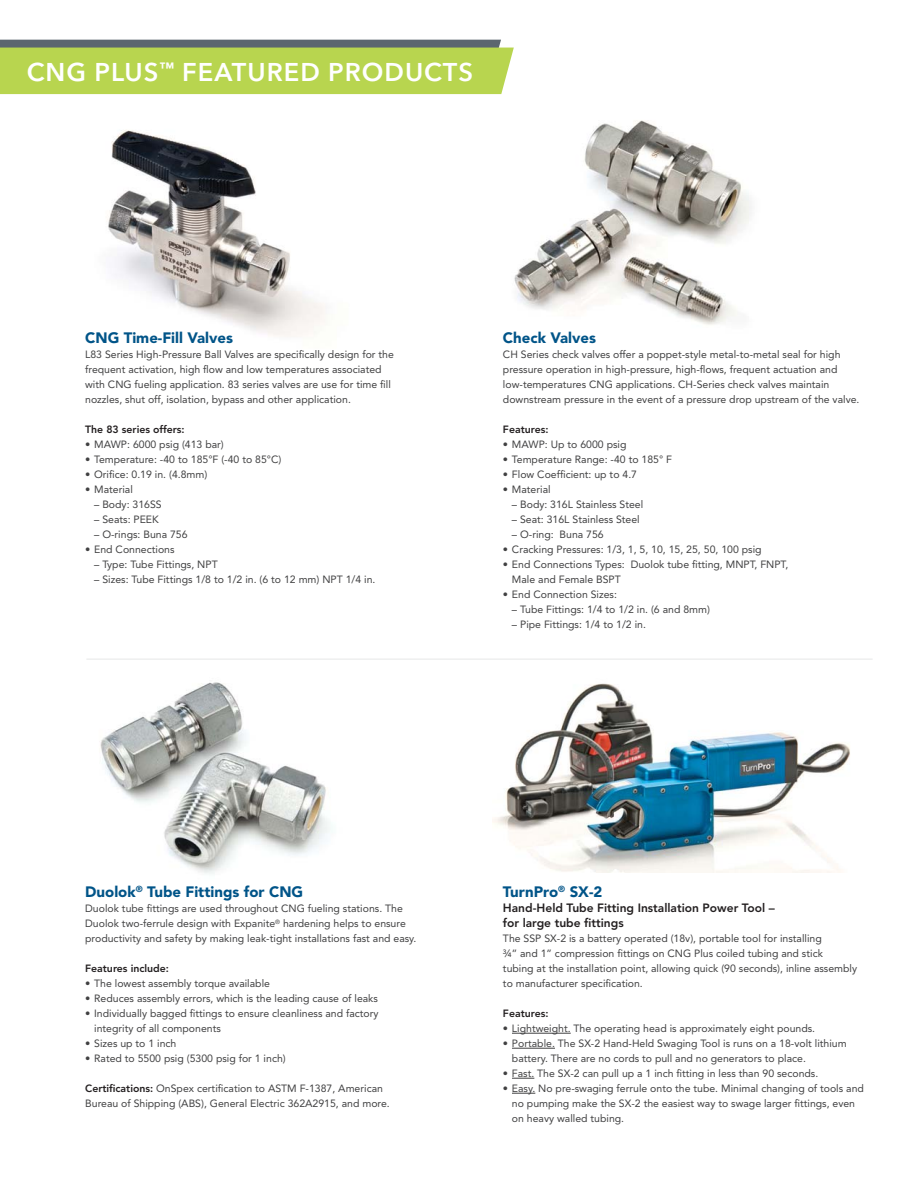
<style>
.page{position:relative;width:918px;height:1188px;background:#fff}
.page>*{position:absolute;margin:0;border:0;box-sizing:border-box;transform-origin:0 0}
.t1{font:600 25.5px "Avenir Next";letter-spacing:.04em;color:#fff}
.t2{font:900 15px "Avenir";color:#005488}
.t3{font:800 12px/15px "Avenir";color:#231f20}
.t4{font:10.5px/15px "Avenir";color:#404041}
.t5{font:800 10.5px "Avenir";color:#231f20}
.s1{font-weight:800;color:#231f20}
</style>
<div class="page">
<img style="left:493px;top:683px;width:357px;height:189px">
<img style="left:100px;top:682px;width:232px;height:192px">
<img style="left:514px;top:120px;width:238px;height:205px">
<hr style="left:512px;top:1033px;width:59px;height:1px;background:#404041">
<hr style="left:512px;top:1048px;width:43px;height:1px;background:#404041">
<svg style="left:512px;top:1078px;width:22px;height:1px"></svg>
<svg style="left:512px;top:1093px;width:23px;height:1px"></svg>
<img style="left:108px;top:130px;width:217px;height:207px">
<svg style="left:0;top:40px;width:514px;height:54px;background:#acc655"></svg>
<hr style="left:86px;top:659px;width:787px;height:1px;background:#e6e7e8">
<h1 class="t1" style="left:27px;top:58px;width:448px">CNG PLUS<sup>™</sup> FEATURED PRODUCTS</h1>
<h2 class="t2" style="left:85px;top:331px;width:149px">CNG Time-Fill Valves</h2>
<p class="t4" style="left:85px;top:347px;width:310px">L83 Series High-Pressure Ball Valves are specifically design for the frequent activation, high flow and low temperatures associated with CNG fueling application. 83 series valves are use for time fill nozzles, shut off, isolation, bypass and other application.</p>
<p class="t5" style="left:85px;top:425px;width:101px">The 83 series offers:</p>
<p class="t4" style="left:85px;top:437px;width:140px">• MAWP: 6000 psig (413 bar)</p>
<p class="t4" style="left:85px;top:452px;width:198px">• Temperature: -40 to 185°F (-40 to 85°C)</p>
<p class="t4" style="left:85px;top:467px;width:124px">• Orifice: 0.19 in. (4.8mm)</p>
<p class="t4" style="left:85px;top:482px;width:49px">• Material</p>
<p class="t4" style="left:94px;top:497px;width:69px">– Body: 316SS</p>
<p class="t4" style="left:94px;top:512px;width:66px">– Seats: PEEK</p>
<p class="t4" style="left:94px;top:527px;width:95px">– O-rings: Buna 756</p>
<p class="t4" style="left:85px;top:542px;width:91px">• End Connections</p>
<p class="t4" style="left:94px;top:558px;width:125px">– Type: Tube Fittings, NPT</p>
<p class="t4" style="left:94px;top:573px;width:283px">– Sizes: Tube Fittings 1/8 to 1/2 in. (6 to 12 mm) NPT 1/4 in.</p>
<h2 class="t2" style="left:503px;top:331px;width:95px">Check Valves</h2>
<p class="t4" style="left:503px;top:347px;width:358px">CH Series check valves offer a poppet-style metal-to-metal seal for high pressure operation in high-pressure, high-flows, frequent actuation and low-temperatures CNG applications. CH-Series check valves maintain downstream pressure in the event of a pressure drop upstream of the valve.</p>
<p class="t5" style="left:503px;top:425px;width:47px">Features:</p>
<p class="t4" style="left:503px;top:437px;width:125px">• MAWP: Up to 6000 psig</p>
<p class="t4" style="left:503px;top:452px;width:171px">• Temperature Range: -40 to 185° F</p>
<p class="t4" style="left:503px;top:467px;width:136px">• Flow Coefficient: up to 4.7</p>
<p class="t4" style="left:503px;top:482px;width:49px">• Material</p>
<p class="t4" style="left:512px;top:497px;width:133px">– Body: 316L Stainless Steel</p>
<p class="t4" style="left:512px;top:512px;width:129px">– Seat: 316L Stainless Steel</p>
<p class="t4" style="left:512px;top:527px;width:93px">– O-ring: Buna 756</p>
<p class="t4" style="left:503px;top:542px;width:260px">• Cracking Pressures: 1/3, 1, 5, 10, 15, 25, 50, 100 psig</p>
<p class="t4" style="left:512px;top:558px;width:278px;text-indent:-9px">• End Connections Types: Duolok tube fitting, MNPT, FNPT,<br>Male and Female BSPT</p>
<p class="t4" style="left:503px;top:588px;width:116px">• End Connection Sizes:</p>
<p class="t4" style="left:512px;top:603px;width:200px">– Tube Fittings: 1/4 to 1/2 in. (6 and 8mm)</p>
<p class="t4" style="left:512px;top:618px;width:136px">– Pipe Fittings: 1/4 to 1/2 in.</p>
<h2 class="t2" style="left:85px;top:886px;width:220px">Duolok<sup>®</sup> Tube Fittings for CNG</h2>
<p class="t4" style="left:85px;top:902px;width:333px">Duolok tube fittings are used throughout CNG fueling stations. The<br>Duolok two-ferrule design with Expanite<sup>®</sup> hardening helps to ensure productivity and safety by making leak-tight installations fast and easy.</p>
<p class="t5" style="left:85px;top:964px;width:85px">Features include:</p>
<p class="t4" style="left:85px;top:977px;width:186px">• The lowest assembly torque available</p>
<p class="t4" style="left:85px;top:992px;width:294px">• Reduces assembly errors, which is the leading cause of leaks</p>
<p class="t4" style="left:94px;top:1007px;width:286px;text-indent:-9px">• Individually bagged fittings to ensure cleanliness and factory integrity of all components</p>
<p class="t4" style="left:85px;top:1037px;width:93px">• Sizes up to 1 inch</p>
<p class="t4" style="left:85px;top:1052px;width:202px">• Rated to 5500 psig (5300 psig for 1 inch)</p>
<p class="t4" style="left:85px;top:1082px;width:306px"><span class="s1">Certifications:</span> OnSpex certification to ASTM F-1387, American<br>Bureau of Shipping (ABS), General Electric 362A2915, and more.</p>
<h2 class="t2" style="left:503px;top:886px;width:101px">TurnPro<sup>®</sup> SX-2</h2>
<p class="t3" style="left:503px;top:901px;width:273px">Hand-Held Tube Fitting Installation Power Tool – for large tube fittings</p>
<p class="t4" style="left:503px;top:932px;width:356px">The SSP SX-2 is a battery operated (18v), portable tool for installing<br>¾” and 1” compression fittings on CNG Plus coiled tubing and stick<br>tubing at the installation point, allowing quick (90 seconds), inline assembly to manufacturer specification.</p>
<p class="t5" style="left:503px;top:1009px;width:47px">Features:</p>
<p class="t4" style="left:503px;top:1022px;width:314px">• Lightweight. The operating head is approximately eight pounds.</p>
<p class="t4" style="left:512px;top:1037px;width:336px;text-indent:-9px">• Portable. The SX-2 Hand-Held Swaging Tool is runs on a 18-volt lithium battery. There are no cords to pull and no generators to place.</p>
<p class="t4" style="left:503px;top:1067px;width:317px">• Fast. The SX-2 can pull up a 1 inch fitting in less than 90 seconds.</p>
<p class="t4" style="left:512px;top:1082px;width:353px;text-indent:-9px">• Easy. No pre-swaging ferrule onto the tube. Minimal changing of tools and no pumping make the SX-2 the easiest way to swage larger fittings, even on heavy walled tubing.</p>
</div>
